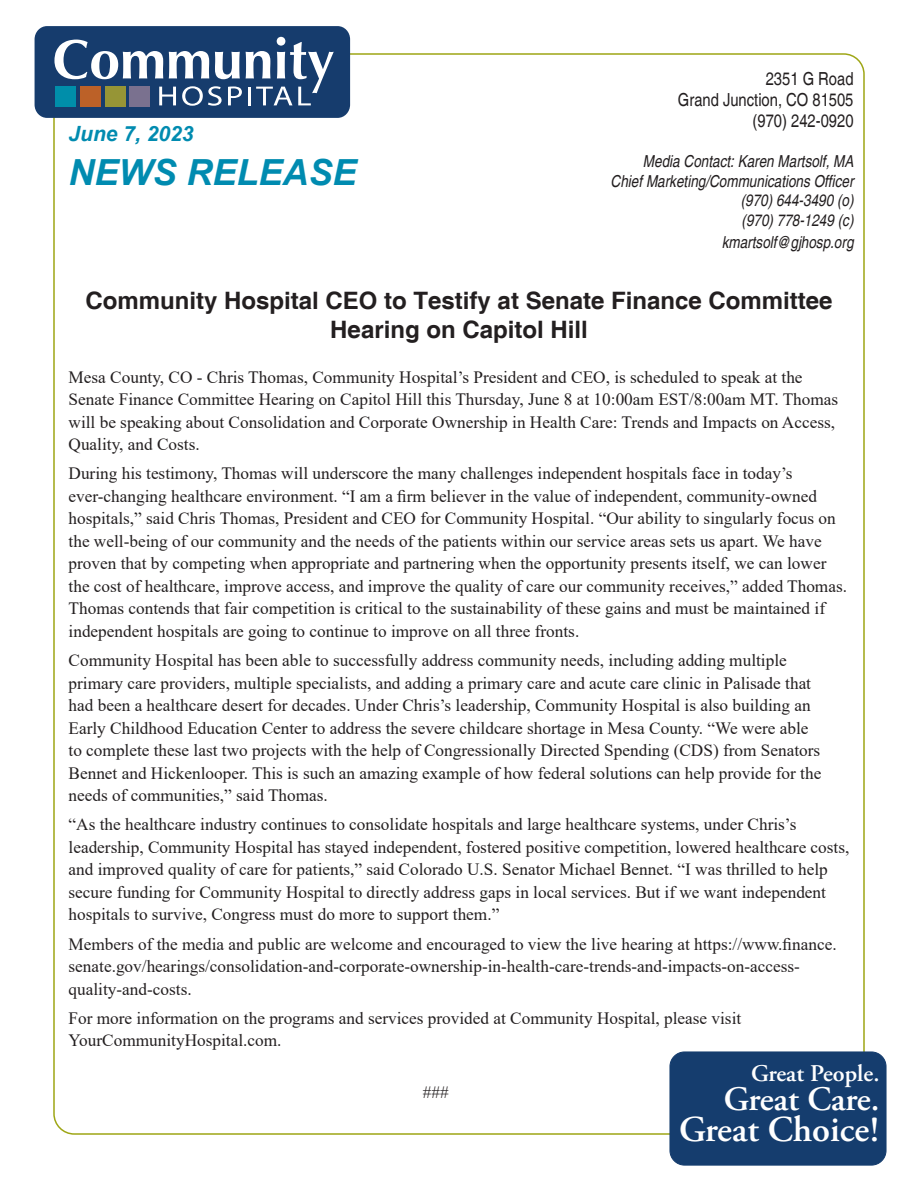
<style>
.page{position:relative;width:918px;height:1188px;background:#fff}
.page>*{position:absolute;margin:0;border:0;box-sizing:border-box;transform-origin:0 0}
.t1{font:600 36.45px "Adobe Garamond Pro";color:#fff}
.t2{font:italic 700 36px "Arial";color:#008bb0}
.t3{font:600 34.35px "Adobe Garamond Pro";letter-spacing:-.01em;color:#fff}
.t4{font:700 24px/28.5px "Helvetica";color:#231f20;text-align:center}
.t5{font:600 23.85px "Adobe Garamond Pro";color:#fff}
.t6{font:italic 700 21px "Arial";color:#008bb0}
.t7{font:condensed 18px "Helvetica";color:#231f20}
.t8{font:17.25px/22.5px "Times New Roman";color:#231f20}
.t9{font:italic condensed 16.5px "Helvetica";color:#231f20}
</style>
<div class="page">
<div style="left:670px;top:1052px;width:216px;height:113px;background:#153d6e;border-radius:15px"></div>
<div style="left:669px;top:1051px;width:218px;height:115px;border:1px solid #153d6e;border-radius:15px"></div>
<div style="left:35px;top:26px;width:315px;height:92px;background:#163c6d;border-radius:13px"></div>
<svg style="left:54px;top:37px;width:280px;height:69px"></svg>
<div style="left:56px;top:86px;width:20px;height:21px;background:#008eaa"></div>
<div style="left:80px;top:86px;width:21px;height:21px;background:#bc6128"></div>
<div style="left:105px;top:86px;width:20px;height:21px;background:#969536"></div>
<div style="left:130px;top:86px;width:20px;height:21px;background:#7a718f"></div>
<p class="t6" style="left:69px;top:120px;width:126px">June 7, 2023</p>
<p class="t2" style="left:69px;top:148px;width:290px">NEWS RELEASE</p>
<p class="t7" style="left:766px;top:68px;width:89px">2351 G Road</p>
<p class="t7" style="left:678px;top:89px;width:177px">Grand Junction, CO 81505</p>
<p class="t7" style="left:753px;top:110px;width:102px">(970) 242-0920</p>
<p class="t9" style="left:643px;top:151px;width:212px">Media Contact: Karen Martsolf, MA</p>
<p class="t9" style="left:611px;top:171px;width:244px">Chief Marketing/Communications Officer</p>
<p class="t9" style="left:741px;top:191px;width:114px">(970) 644-3490 (o)</p>
<p class="t9" style="left:742px;top:210px;width:114px">(970) 778-1249 (c)</p>
<p class="t9" style="left:722px;top:232px;width:133px">kmartsolf@gjhosp.org</p>
<p class="t4" style="left:86px;top:288px;width:748px">Community Hospital CEO to Testify at Senate Finance Committee<br>Hearing on Capitol Hill</p>
<p class="t8" style="left:69px;top:365px;width:771px">Mesa County, CO - Chris Thomas, Community Hospital’s President and CEO, is scheduled to speak at the Senate Finance Committee Hearing on Capitol Hill this Thursday, June 8 at 10:00am EST/8:00am MT. Thomas will be speaking about Consolidation and Corporate Ownership in Health Care: Trends and Impacts on Access, Quality, and Costs.</p>
<p class="t8" style="left:69px;top:462px;width:780px">During his testimony, Thomas will underscore the many challenges independent hospitals face in today’s ever-changing healthcare environment. “I am a firm believer in the value of independent, community-owned hospitals,” said Chris Thomas, President and CEO for Community Hospital. “Our ability to singularly focus on the well-being of our community and the needs of the patients within our service areas sets us apart. We have proven that by competing when appropriate and partnering when the opportunity presents itself, we can lower the cost of healthcare, improve access, and improve the quality of care our community receives,” added Thomas.<br>Thomas contends that fair competition is critical to the sustainability of these gains and must be maintained if independent hospitals are going to continue to improve on all three fronts.</p>
<p class="t8" style="left:69px;top:649px;width:754px">Community Hospital has been able to successfully address community needs, including adding multiple primary care providers, multiple specialists, and adding a primary care and acute care clinic in Palisade that had been a healthcare desert for decades. Under Chris’s leadership, Community Hospital is also building an Early Childhood Education Center to address the severe childcare shortage in Mesa County. “We were able to complete these last two projects with the help of Congressionally Directed Spending (CDS) from Senators Bennet and Hickenlooper. This is such an amazing example of how federal solutions can help provide for the needs of communities,” said Thomas.</p>
<p class="t8" style="left:69px;top:813px;width:782px">“As the healthcare industry continues to consolidate hospitals and large healthcare systems, under Chris’s leadership, Community Hospital has stayed independent, fostered positive competition, lowered healthcare costs, and improved quality of care for patients,” said Colorado U.S. Senator Michael Bennet. “I was thrilled to help secure funding for Community Hospital to directly address gaps in local services. But if we want independent hospitals to survive, Congress must do more to support them.”</p>
<p class="t8" style="left:69px;top:932px;width:770px">Members of the media and public are welcome and encouraged to view the live hearing at https://www.finance. senate.gov/hearings/consolidation-and-corporate-ownership-in-health-care-trends-and-impacts-on-access&shy;quality-and-costs.</p>
<p class="t8" style="left:69px;top:1006px;width:674px">For more information on the programs and services provided at Community Hospital, please visit<br>YourCommunityHospital.com.</p>
<p class="t8" style="left:423px;top:1081px;width:27px">###</p>
<p class="t5" style="left:751px;top:1059px;width:130px">Great People.</p>
<p class="t3" style="left:724px;top:1079px;width:157px">Great Care.</p>
<p class="t1" style="left:679px;top:1109px;width:202px">Great Choice!</p>
</div>
